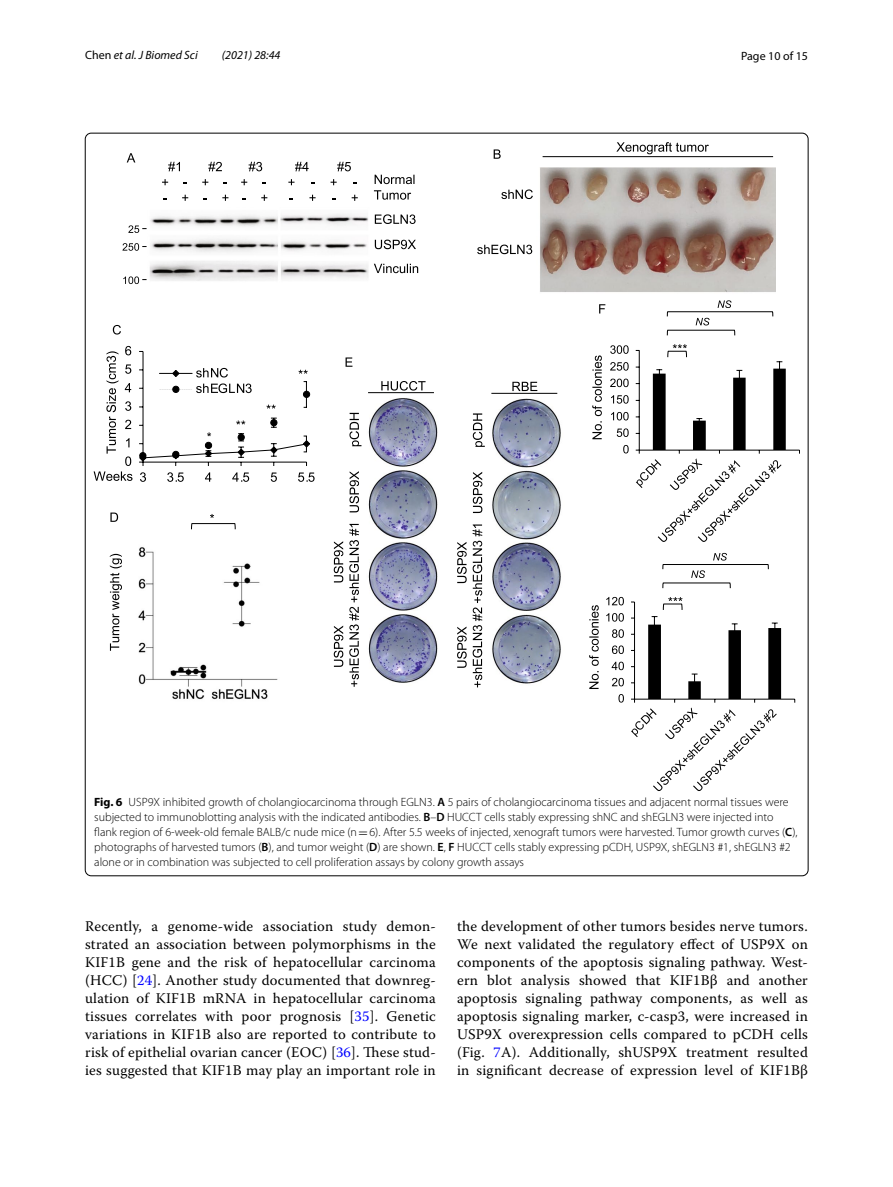
<style>
.page{position:relative;width:893px;height:1187px;background:#fff}
.page>*{position:absolute;margin:0;border:0;box-sizing:border-box;transform-origin:0 0}
.t1{font:14.7px/18px "Warnock Pro";letter-spacing:.015em;color:#000;text-align:justify}
.t2{font:300 12px/15px "Myriad Pro";color:#000}
.t3{font:italic 12px "Myriad Pro";color:#000}
.t4{font:12px "Myriad Pro";color:#000}
.s1{font-style:normal}
.s2{font-weight:700}
.s3{font-weight:600}
.s4{font-family:"MTSY";font-weight:400}
.s5{color:#00f}
</style>
<div class="page">
<img style="left:128px;top:167px;width:648px;height:536px">
<svg style="left:349px;top:413px;width:12px;height:33px"></svg>
<svg style="left:381px;top:381px;width:45px;height:9px"></svg>
<svg style="left:346px;top:357px;width:6px;height:10px"></svg>
<hr style="left:368px;top:392px;width:66px;height:1px;background:#000">
<svg style="left:349px;top:471px;width:10px;height:41px"></svg>
<svg style="left:334px;top:541px;width:9px;height:41px"></svg>
<svg style="left:334px;top:625px;width:9px;height:41px"></svg>
<svg style="left:349px;top:524px;width:10px;height:162px"></svg>
<svg style="left:473px;top:413px;width:12px;height:34px"></svg>
<svg style="left:512px;top:382px;width:25px;height:9px"></svg>
<hr style="left:491px;top:393px;width:66px;height:1px;background:#000">
<svg style="left:473px;top:471px;width:9px;height:42px"></svg>
<svg style="left:457px;top:542px;width:10px;height:41px"></svg>
<svg style="left:457px;top:626px;width:10px;height:41px"></svg>
<svg style="left:473px;top:524px;width:9px;height:163px"></svg>
<svg style="left:110px;top:554px;width:12px;height:96px"></svg>
<svg style="left:501px;top:189px;width:32px;height:10px"></svg>
<hr style="left:543px;top:156px;width:230px;height:1px;background:#000">
<svg style="left:494px;top:149px;width:7px;height:10px"></svg>
<svg style="left:113px;top:325px;width:8px;height:9px"></svg>
<svg style="left:375px;top:239px;width:41px;height:10px"></svg>
<svg style="left:168px;top:162px;width:12px;height:9px"></svg>
<svg style="left:208px;top:162px;width:14px;height:9px"></svg>
<svg style="left:249px;top:162px;width:13px;height:9px"></svg>
<svg style="left:162px;top:179px;width:6px;height:6px"></svg>
<svg style="left:202px;top:179px;width:6px;height:6px"></svg>
<svg style="left:241px;top:179px;width:6px;height:6px"></svg>
<svg style="left:182px;top:195px;width:6px;height:6px"></svg>
<svg style="left:222px;top:195px;width:6px;height:6px"></svg>
<svg style="left:261px;top:195px;width:6px;height:6px"></svg>
<svg style="left:374px;top:264px;width:44px;height:9px"></svg>
<svg style="left:295px;top:162px;width:14px;height:9px"></svg>
<svg style="left:337px;top:162px;width:14px;height:9px"></svg>
<svg style="left:288px;top:179px;width:6px;height:6px"></svg>
<svg style="left:331px;top:179px;width:6px;height:6px"></svg>
<svg style="left:309px;top:195px;width:7px;height:6px"></svg>
<svg style="left:352px;top:195px;width:6px;height:6px"></svg>
<svg style="left:375px;top:214px;width:41px;height:10px"></svg>
<hr style="left:639px;top:450px;width:160px;height:1px;background:#000">
<svg style="left:623px;top:445px;width:6px;height:8px"></svg>
<svg style="left:617px;top:428px;width:12px;height:9px"></svg>
<svg style="left:611px;top:412px;width:18px;height:8px"></svg>
<svg style="left:611px;top:395px;width:18px;height:8px"></svg>
<svg style="left:610px;top:378px;width:19px;height:9px"></svg>
<svg style="left:610px;top:362px;width:19px;height:8px"></svg>
<svg style="left:610px;top:345px;width:19px;height:9px"></svg>
<svg style="left:636px;top:344px;width:150px;height:198px"></svg>
<svg style="left:667px;top:300px;width:106px;height:36px"></svg>
<hr style="left:634px;top:602px;width:1px;height:97px;background:#000">
<hr style="left:634px;top:698px;width:161px;height:1px;background:#000">
<svg style="left:618px;top:694px;width:6px;height:8px"></svg>
<svg style="left:612px;top:677px;width:12px;height:9px"></svg>
<svg style="left:612px;top:661px;width:12px;height:9px"></svg>
<svg style="left:612px;top:645px;width:12px;height:9px"></svg>
<svg style="left:612px;top:629px;width:12px;height:8px"></svg>
<svg style="left:606px;top:613px;width:18px;height:8px"></svg>
<svg style="left:606px;top:597px;width:18px;height:8px"></svg>
<svg style="left:631px;top:616px;width:150px;height:175px"></svg>
<svg style="left:663px;top:597px;width:20px;height:13px"></svg>
<svg style="left:662px;top:553px;width:107px;height:35px"></svg>
<svg style="left:592px;top:355px;width:10px;height:84px"></svg>
<svg style="left:589px;top:605px;width:10px;height:84px"></svg>
<svg style="left:127px;top:153px;width:8px;height:9px"></svg>
<svg style="left:110px;top:512px;width:8px;height:10px"></svg>
<svg style="left:599px;top:304px;width:6px;height:9px"></svg>
<svg style="left:477px;top:244px;width:55px;height:10px"></svg>
<svg style="left:191px;top:514px;width:45px;height:16px"></svg>
<svg style="left:616px;top:142px;width:93px;height:12px"></svg>
<svg style="left:375px;top:175px;width:39px;height:9px"></svg>
<svg style="left:374px;top:190px;width:37px;height:10px"></svg>
<svg style="left:123px;top:276px;width:24px;height:8px"></svg>
<svg style="left:122px;top:243px;width:25px;height:8px"></svg>
<svg style="left:128px;top:225px;width:19px;height:8px"></svg>
<hr style="left:143px;top:351px;width:1px;height:111px;background:#000">
<svg style="left:304px;top:381px;width:3px;height:27px"></svg>
<div style="left:303px;top:391px;width:7px;height:6px;background:#000;border-radius:50%"></div>
<div style="left:303px;top:391px;width:7px;height:7px;border:1px solid #000;border-radius:50%"></div>
<svg style="left:94px;top:346px;width:38px;height:135px"></svg>
<svg style="left:140px;top:472px;width:6px;height:10px"></svg>
<svg style="left:167px;top:472px;width:17px;height:10px"></svg>
<svg style="left:205px;top:472px;width:6px;height:9px"></svg>
<svg style="left:232px;top:472px;width:17px;height:10px"></svg>
<svg style="left:271px;top:472px;width:6px;height:10px"></svg>
<svg style="left:298px;top:472px;width:17px;height:10px"></svg>
<svg style="left:159px;top:368px;width:93px;height:25px"></svg>
<svg style="left:266px;top:404px;width:10px;height:4px"></svg>
<svg style="left:298px;top:370px;width:10px;height:4px"></svg>
<svg style="left:138px;top:418px;width:173px;height:48px"></svg>
<p class="t3" style="left:85px;top:48px;width:114px"><span class="s1">Chen</span> et al. J Biomed Sci</p>
<p class="t3" style="left:222px;top:48px;width:60px">(2021) 28:44</p>
<p class="t4" style="left:741px;top:48px;width:68px">Page 10 of 15</p>
<p class="t2" style="left:94px;top:794px;width:705px"><span class="s2">Fig. 6</span> USP9X inhibited growth of cholangiocarcinoma through EGLN3. <span class="s3">A</span> 5 pairs of cholangiocarcinoma tissues and adjacent normal tissues were subjected to immunoblotting analysis with the indicated antibodies. <span class="s3">B</span>–<span class="s3">D</span> HUCCT cells stably expressing shNC and shEGLN3 were injected into flank region of 6-week-old female BALB/c nude mice (n<span class="s4">=</span>6). After 5.5 weeks of injected, xenograft tumors were harvested. Tumor growth curves (<span class="s3">C</span>), photographs of harvested tumors (<span class="s3">B</span>), and tumor weight (<span class="s3">D</span>) are shown. <span class="s3">E</span>, <span class="s3">F</span> HUCCT cells stably expressing pCDH, USP9X, shEGLN3 #1, shEGLN3 #2 alone or in combination was subjected to cell proliferation assays by colony growth assays</p>
<p class="t1" style="left:85px;top:916px;width:352px">Recently, a genome-wide association study demon&shy;strated an association between polymorphisms in the KIF1B gene and the risk of hepatocellular carcinoma (HCC) [<span class="s5">24</span>]. Another study documented that downreg&shy;ulation of KIF1B mRNA in hepatocellular carcinoma tissues correlates with poor prognosis [<span class="s5">35</span>]. Genetic variations in KIF1B also are reported to contribute to risk of epithelial ovarian cancer (EOC) [<span class="s5">36</span>]. These stud&shy;ies suggested that KIF1B may play an important role in</p>
<p class="t1" style="left:457px;top:916px;width:352px">the development of other tumors besides nerve tumors.<br>We next validated the regulatory effect of USP9X on components of the apoptosis signaling pathway. West&shy;ern blot analysis showed that KIF1Bβ and another apoptosis signaling pathway components, as well as apoptosis signaling marker, c-casp3, were increased in USP9X overexpression cells compared to pCDH cells (Fig. <span class="s5">7</span>A). Additionally, shUSP9X treatment resulted in significant decrease of expression level of KIF1Bβ</p>
</div>
